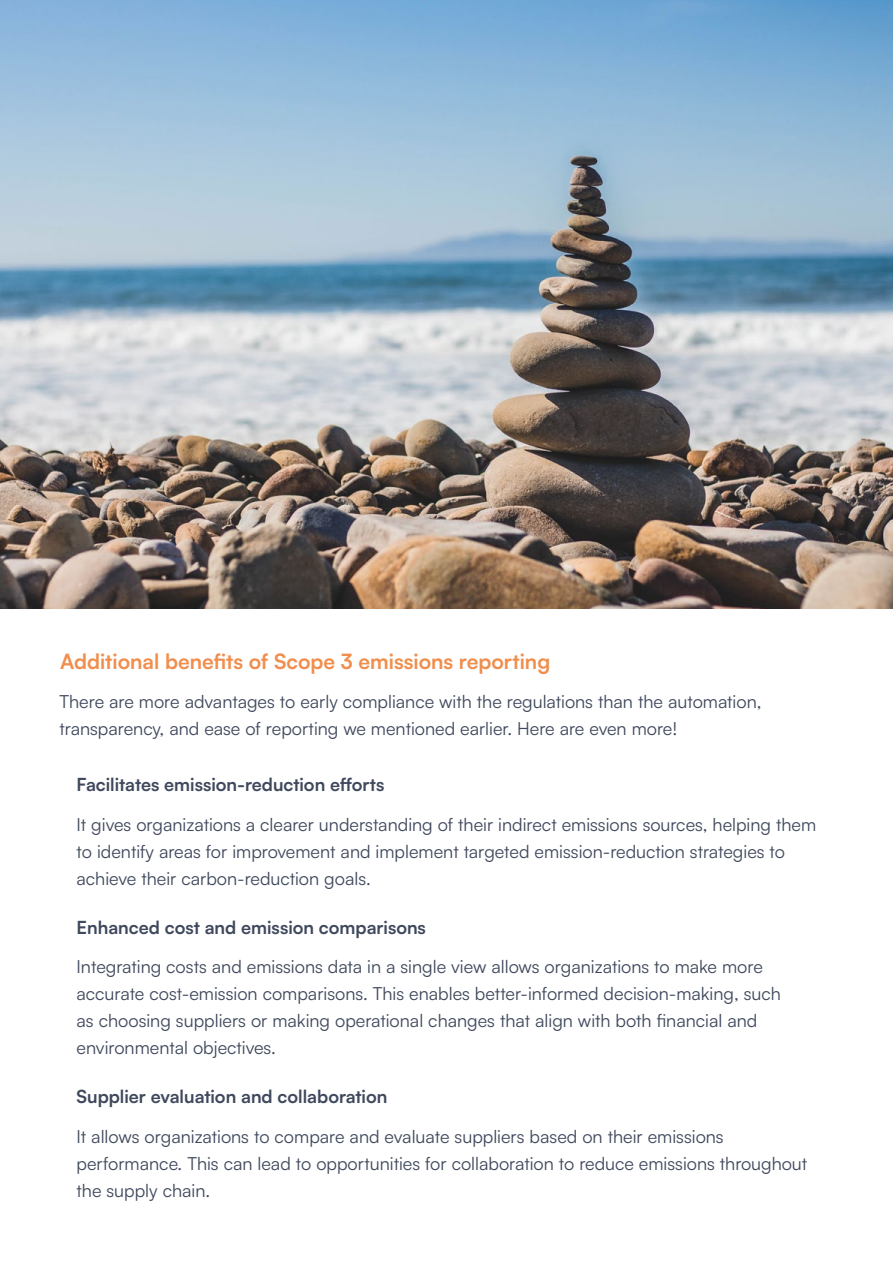
<style>
.page{position:relative;width:893px;height:1263px;background:#fff}
.page>*{position:absolute;margin:0;border:0;box-sizing:border-box;transform-origin:0 0}
.t1{font:700 21px "Satoshi";color:#f08e4d}
.t2{font:18px/27px "Satoshi";color:#3f485c}
.t3{font:700 18px "Satoshi";color:#3f485c}
</style>
<div class="page">
<img style="left:0;top:0;width:893px;height:608px">
<p class="t1" style="left:60px;top:646px;width:491px">Additional benefits of Scope 3 emissions reporting</p>
<p class="t2" style="left:60px;top:688px;width:703px">There are more advantages to early compliance with the regulations than the automation, transparency, and ease of reporting we mentioned earlier. Here are even more!</p>
<p class="t3" style="left:77px;top:771px;width:309px">Facilitates emission-reduction efforts</p>
<p class="t2" style="left:77px;top:810px;width:741px">It gives organizations a clearer understanding of their indirect emissions sources, helping them to identify areas for improvement and implement targeted emission-reduction strategies to achieve their carbon-reduction goals.</p>
<p class="t3" style="left:77px;top:914px;width:351px">Enhanced cost and emission comparisons</p>
<p class="t2" style="left:77px;top:953px;width:706px">Integrating costs and emissions data in a single view allows organizations to make more accurate cost-emission comparisons. This enables better-informed decision-making, such as choosing suppliers or making operational changes that align with both financial and environmental objectives.</p>
<p class="t3" style="left:77px;top:1083px;width:312px">Supplier evaluation and collaboration</p>
<p class="t2" style="left:77px;top:1122px;width:732px">It allows organizations to compare and evaluate suppliers based on their emissions performance. This can lead to opportunities for collaboration to reduce emissions throughout the supply chain.</p>
</div>
